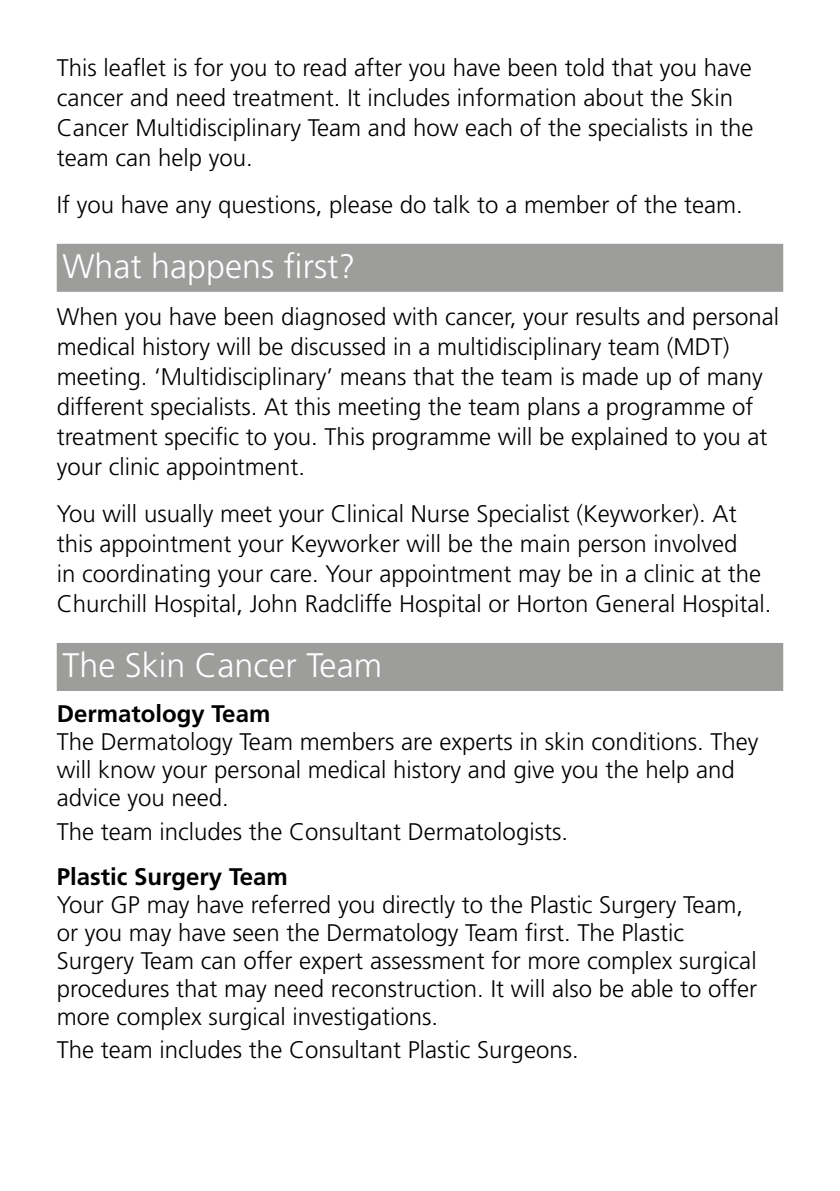
<style>
.page{position:relative;width:840px;height:1191px;background:#fff}
.page>*{position:absolute;margin:0;border:0;box-sizing:border-box;transform-origin:0 0}
.t1{font:300 34px "Frutiger";color:#fff}
.t2{font:300 24px/30px "Frutiger";color:#000}
.t3{font:700 24px "Frutiger";color:#000}
</style>
<div class="page">
<div style="left:57px;top:244px;width:725px;height:48px;background:#9d9d9c"></div>
<div style="left:57px;top:643px;width:725px;height:48px;background:#9d9d9c"></div>
<p class="t2" style="left:57px;top:52px;width:698px">This leaflet is for you to read after you have been told that you have cancer and need treatment. It includes information about the Skin Cancer Multidisciplinary Team and how each of the specialists in the team can help you.</p>
<p class="t2" style="left:57px;top:189px;width:687px">If you have any questions, please do talk to a member of the team.</p>
<h1 class="t1" style="left:62px;top:247px;width:294px">What happens first?</h1>
<p class="t2" style="left:57px;top:301px;width:723px">When you have been diagnosed with cancer, your results and personal medical history will be discussed in a multidisciplinary team (MDT) meeting. ‘Multidisciplinary’ means that the team is made up of many different specialists. At this meeting the team plans a programme of treatment specific to you. This programme will be explained to you at your clinic appointment.</p>
<p class="t2" style="left:57px;top:498px;width:715px">You will usually meet your Clinical Nurse Specialist (Keyworker). At this appointment your Keyworker will be the main person involved<br>in coordinating your care. Your appointment may be in a clinic at the Churchill Hospital, John Radcliffe Hospital or Horton General Hospital.</p>
<h1 class="t1" style="left:62px;top:646px;width:321px">The Skin Cancer Team</h1>
<p class="t3" style="left:57px;top:699px;width:215px">Dermatology Team</p>
<p class="t2" style="left:57px;top:727px;width:702px;line-height:28px">The Dermatology Team members are experts in skin conditions. They will know your personal medical history and give you the help and advice you need.</p>
<p class="t2" style="left:57px;top:816px;width:512px">The team includes the Consultant Dermatologists.</p>
<p class="t3" style="left:57px;top:862px;width:232px">Plastic Surgery Team</p>
<p class="t2" style="left:57px;top:890px;width:701px;line-height:28px">Your GP may have referred you directly to the Plastic Surgery Team, or you may have seen the Dermatology Team first. The Plastic Surgery Team can offer expert assessment for more complex surgical procedures that may need reconstruction. It will also be able to offer more complex surgical investigations.</p>
<p class="t2" style="left:57px;top:1035px;width:523px">The team includes the Consultant Plastic Surgeons.</p>
</div>
